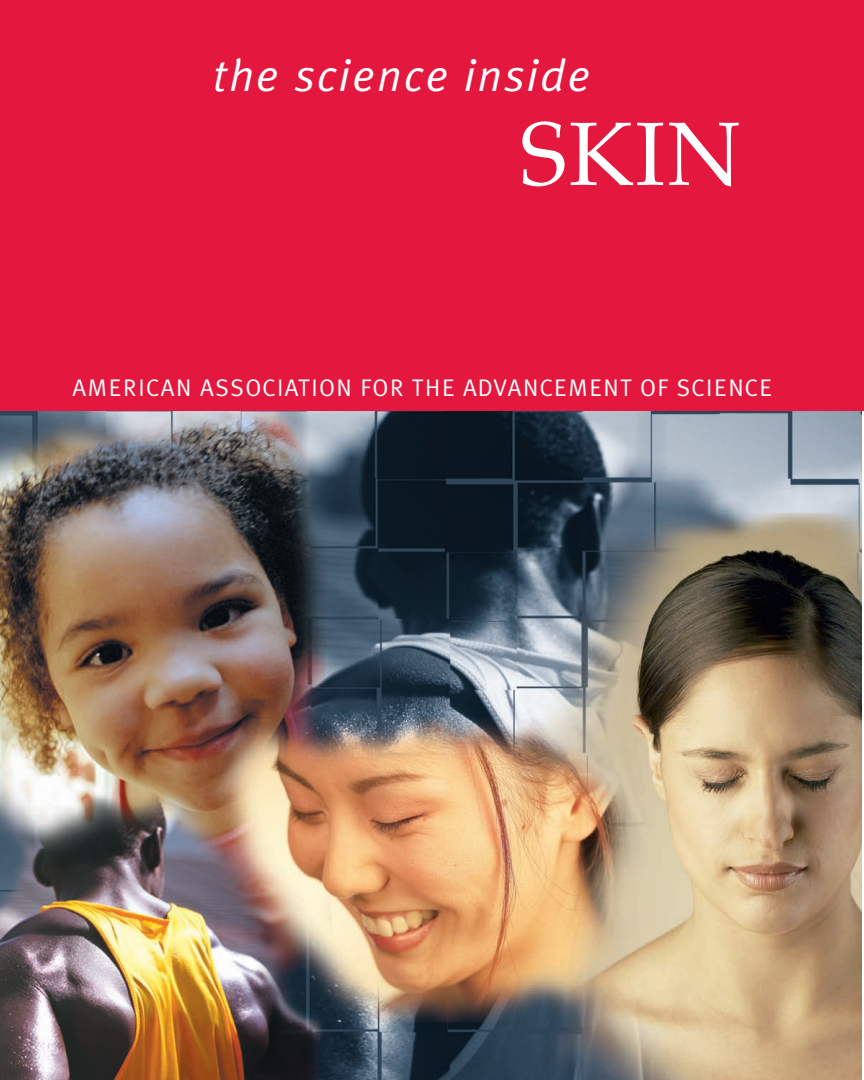
<style>
.page{position:relative;width:864px;height:1080px;background:#fff}
.page>*{position:absolute;margin:0;border:0;box-sizing:border-box;transform-origin:0 0}
.t1{font:90px "Palatino";color:#fff}
.t2{font:italic 45px "Meta Plus Normal";letter-spacing:.055em;color:#fff}
.t3{font:24px "Meta Plus Normal";letter-spacing:.055em;color:#fff}
</style>
<div class="page">
<img style="left:0;top:411px;width:862px;height:669px">
<div style="left:0;top:0;width:864px;height:411px;background:#e4183e"></div>
<h2 class="t2" style="left:213px;top:49px;width:379px">the science inside</h2>
<h1 class="t1" style="left:520px;top:95px;width:223px">SKIN</h1>
<p class="t3" style="left:73px;top:374px;width:701px">AMERICAN ASSOCIATION FOR THE ADVANCEMENT OF SCIENCE</p>
</div>
